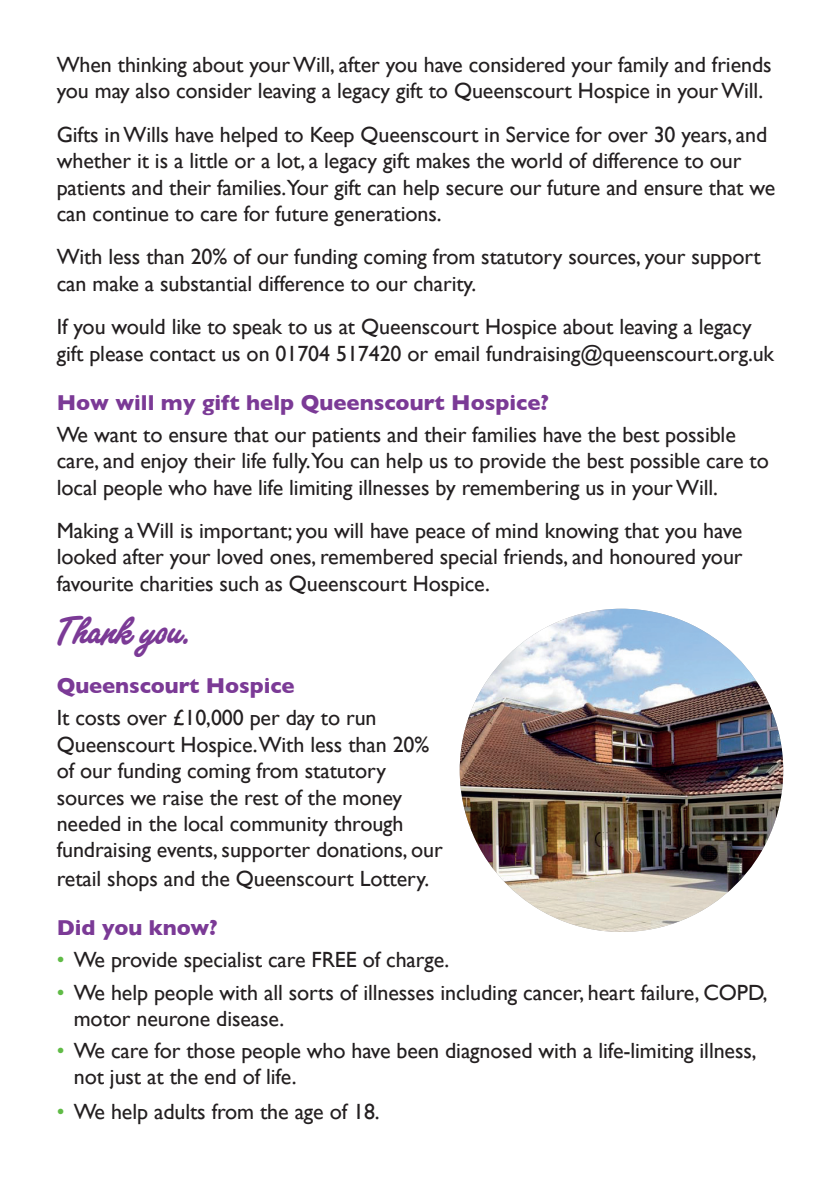
<style>
.page{position:relative;width:840px;height:1191px;background:#fff}
.page>*{position:absolute;margin:0;border:0;box-sizing:border-box;transform-origin:0 0}
.t1{font:44px "Freestyle Script Bold Plain";color:#7b3a96}
.t2{font:22px/26.4px "Gill Sans";letter-spacing:-.005em;color:#231f20}
.t3{font:700 22px "Gill Sans";color:#7b3a96}
.s1{color:#60bb46}
</style>
<div class="page">
<img style="left:459px;top:609px;width:323px;height:323px;border-radius:162px">
<p class="t2" style="left:57px;top:51px;width:716px">When thinking about your Will, after you have considered your family and friends you may also consider leaving a legacy gift to Queenscourt Hospice in your Will.</p>
<p class="t2" style="left:57px;top:121px;width:719px">Gifts in Wills have helped to Keep Queenscourt in Service for over 30 years, and whether it is a little or a lot, a legacy gift makes the world of difference to our patients and their families.Your gift can help secure our future and ensure that we can continue to care for future generations.</p>
<p class="t2" style="left:57px;top:243px;width:705px">With less than 20% of our funding coming from statutory sources, your support can make a substantial difference to our charity.</p>
<p class="t2" style="left:57px;top:313px;width:718px">If you would like to speak to us at Queenscourt Hospice about leaving a legacy gift please contact us on 01704 517420 or email fundraising@queenscourt.org.uk</p>
<p class="t3" style="left:57px;top:385px;width:493px">How will my gift help Queenscourt Hospice?</p>
<p class="t2" style="left:57px;top:421px;width:713px">We want to ensure that our patients and their families have the best possible care, and enjoy their life fully.You can help us to provide the best possible care to local people who have life limiting illnesses by remembering us in your Will.</p>
<p class="t2" style="left:57px;top:517px;width:687px;text-align:justify">Making a Will is important; you will have peace of mind knowing that you have looked after your loved ones, remembered special friends, and honoured your favourite charities such as Queenscourt Hospice.</p>
<h1 class="t1" style="left:57px;top:610px;width:140px">Thank you.</h1>
<p class="t3" style="left:57px;top:668px;width:239px">Queenscourt Hospice</p>
<p class="t2" style="left:57px;top:704px;width:387px">It costs over £10,000 per day to run Queenscourt Hospice.With less than 20% of our funding coming from statutory sources we raise the rest of the money needed in the local community through fundraising events, supporter donations, our</p>
<p class="t2" style="left:57px;top:865px;width:373px">retail shops and the Queenscourt Lottery.</p>
<p class="t3" style="left:57px;top:910px;width:162px">Did you know?</p>
<p class="t2" style="left:57px;top:946px;width:394px"><span class="s1">•</span> We provide specialist care FREE of charge.</p>
<p class="t2" style="left:74px;top:978px;width:695px;text-indent:-17px"><span class="s1">•</span> We help people with all sorts of illnesses including cancer, heart failure, COPD, motor neurone disease.</p>
<p class="t2" style="left:74px;top:1037px;width:684px;text-indent:-17px"><span class="s1">•</span> We care for those people who have been diagnosed with a life-limiting illness, not just at the end of life.</p>
<p class="t2" style="left:57px;top:1098px;width:324px"><span class="s1">•</span> We help adults from the age of 18.</p>
</div>
